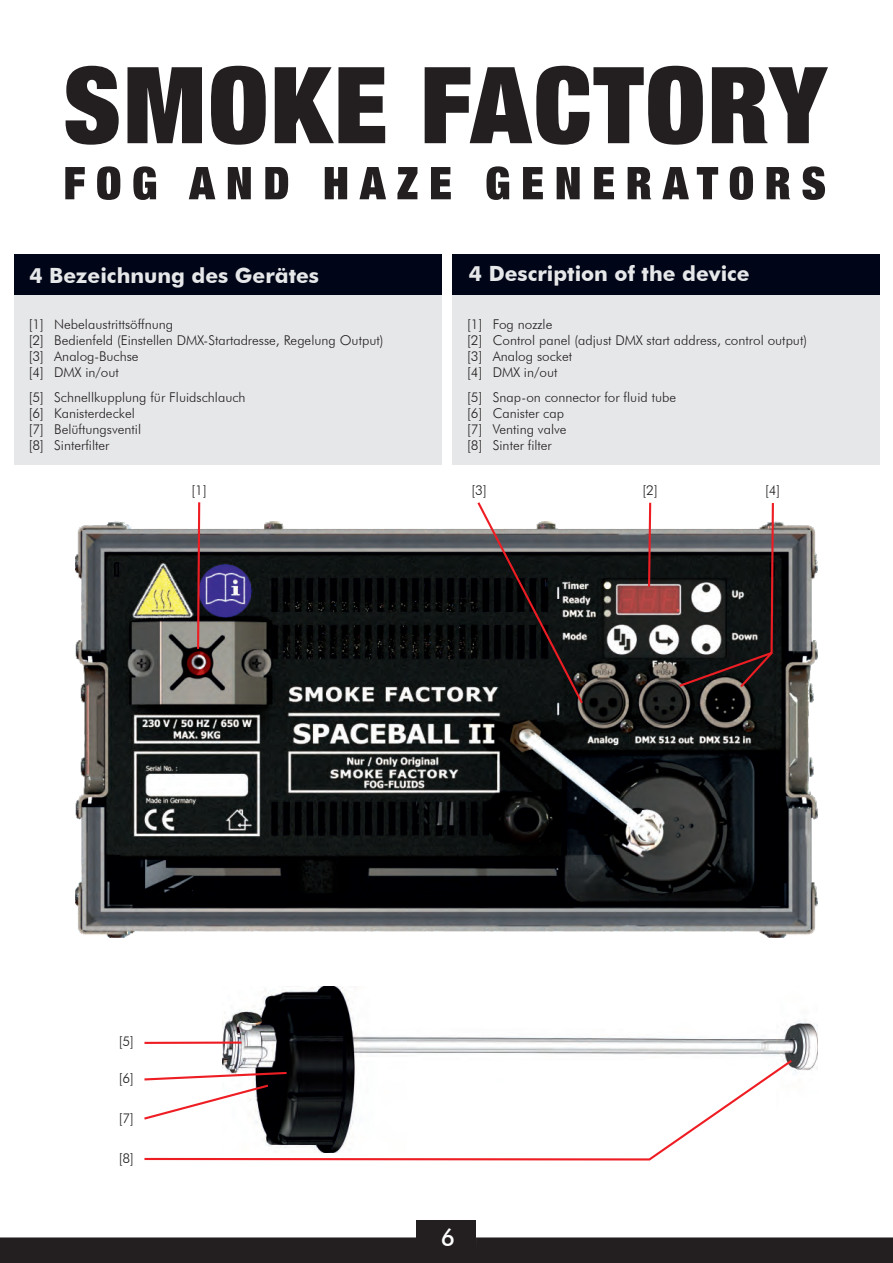
<style>
.page{position:relative;width:893px;height:1263px;background:#fff}
.page>*{position:absolute;margin:0;border:0;box-sizing:border-box;transform-origin:0 0}
.t1{font:500 23.7px "Futura BT";color:#fff}
.t2{font:700 21px "Futura Md BT";color:#e6e7e9}
.t3{font:300 13.5px/16.2px "Futura BT";color:#231f20}
</style>
<div class="page">
<img style="left:75px;top:522px;width:742px;height:416px">
<img style="left:223px;top:986px;width:595px;height:88px">
<div style="left:14px;top:254px;width:428px;height:211px;background:#e6e7e9"></div>
<div style="left:453px;top:254px;width:427px;height:211px;background:#e6e7e9"></div>
<div style="left:417px;top:1220px;width:59px;height:43px;background:#231f20"></div>
<div style="left:14px;top:254px;width:428px;height:41px;background:#000618"></div>
<div style="left:453px;top:254px;width:427px;height:41px;background:#000618"></div>
<svg style="left:647px;top:502px;width:5px;height:87px"></svg>
<svg style="left:196px;top:502px;width:5px;height:149px"></svg>
<svg style="left:475px;top:502px;width:110px;height:204px;background:#403e3f"></svg>
<svg style="left:677px;top:503px;width:98px;height:187px"></svg>
<hr style="left:144px;top:1041px;width:98px;height:3px;background:#ee1d23">
<svg style="left:144px;top:1058px;width:650px;height:103px"></svg>
<svg style="left:66px;top:66px;width:53px;height:79px"></svg>
<svg style="left:127px;top:67px;width:75px;height:76px;background:#464243"></svg>
<svg style="left:211px;top:66px;width:55px;height:79px"></svg>
<svg style="left:275px;top:67px;width:110px;height:76px"></svg>
<svg style="left:425px;top:66px;width:278px;height:79px"></svg>
<svg style="left:712px;top:67px;width:116px;height:76px"></svg>
<svg style="left:65px;top:167px;width:20px;height:32px"></svg>
<svg style="left:97px;top:166px;width:23px;height:34px"></svg>
<svg style="left:133px;top:166px;width:23px;height:34px"></svg>
<svg style="left:189px;top:167px;width:26px;height:32px"></svg>
<svg style="left:228px;top:167px;width:23px;height:32px"></svg>
<svg style="left:265px;top:167px;width:23px;height:32px"></svg>
<svg style="left:325px;top:167px;width:22px;height:32px"></svg>
<svg style="left:359px;top:167px;width:27px;height:32px"></svg>
<svg style="left:397px;top:167px;width:20px;height:32px"></svg>
<svg style="left:431px;top:167px;width:20px;height:32px"></svg>
<svg style="left:486px;top:166px;width:23px;height:34px"></svg>
<svg style="left:523px;top:167px;width:20px;height:32px"></svg>
<svg style="left:557px;top:167px;width:23px;height:32px"></svg>
<svg style="left:594px;top:167px;width:20px;height:32px"></svg>
<svg style="left:628px;top:167px;width:23px;height:32px"></svg>
<svg style="left:662px;top:167px;width:27px;height:32px"></svg>
<svg style="left:697px;top:167px;width:21px;height:32px"></svg>
<svg style="left:730px;top:166px;width:23px;height:34px"></svg>
<svg style="left:767px;top:167px;width:23px;height:32px"></svg>
<svg style="left:802px;top:166px;width:23px;height:34px"></svg>
<div style="left:0;top:1237px;width:893px;height:26px;background:#231f20"></div>
<h2 class="t2" style="left:29px;top:263px;width:291px">4 Bezeichnung des Gerätes</h2>
<h2 class="t2" style="left:469px;top:261px;width:282px">4 Description of the device</h2>
<p class="t3" style="left:29px;top:316px;width:356px">[1] Nebelaustrittsöffnung<br>[2] Bedienfeld (Einstellen DMX-Startadresse, Regelung Output) [3] Analog-Buchse<br>[4] DMX in/out</p>
<p class="t3" style="left:29px;top:389px;width:218px">[5] Schnellkupplung für Fluidschlauch [6] Kanisterdeckel<br>[7] Belüftungsventil<br>[8] Sinterfilter</p>
<p class="t3" style="left:467px;top:316px;width:341px">[1] Fog nozzle<br>[2] Control panel (adjust DMX start address, control output) [3] Analog socket<br>[4] DMX in/out</p>
<p class="t3" style="left:467px;top:389px;width:210px">[5] Snap-on connector for fluid tube [6] Canister cap<br>[7] Venting valve<br>[8] Sinter filter</p>
<p class="t3" style="left:192px;top:482px;width:17px">[1]</p>
<p class="t3" style="left:472px;top:482px;width:17px">[3]</p>
<p class="t3" style="left:642px;top:482px;width:17px">[2]</p>
<p class="t3" style="left:765px;top:482px;width:17px">[4]</p>
<p class="t3" style="left:119px;top:1033px;width:17px">[5]</p>
<p class="t3" style="left:119px;top:1070px;width:17px">[6]</p>
<p class="t3" style="left:119px;top:1110px;width:17px">[7]</p>
<p class="t3" style="left:119px;top:1150px;width:17px">[8]</p>
<h1 class="t1" style="left:441px;top:1223px;width:16px">6</h1>
</div>
